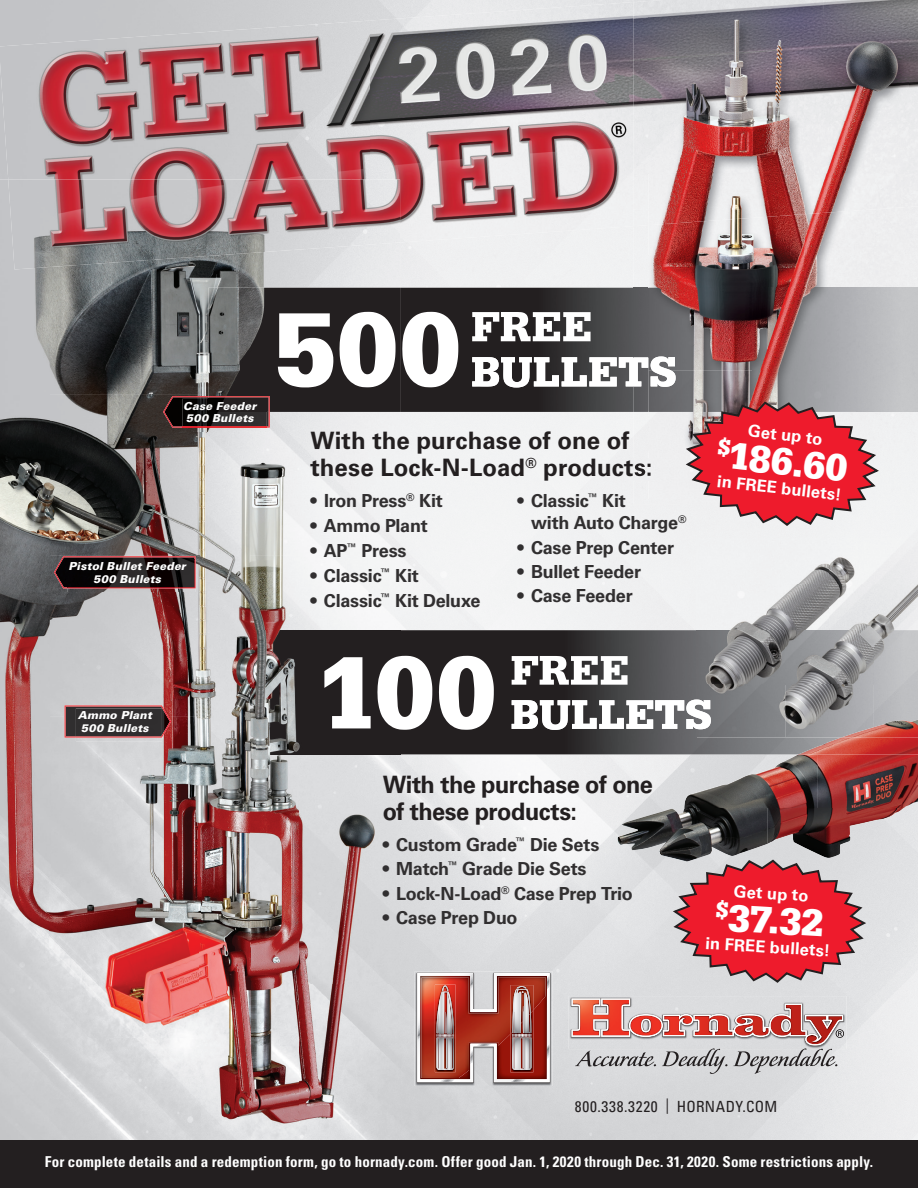
<style>
.page{position:relative;width:918px;height:1188px;background:#fff}
.page>*{position:absolute;margin:0;border:0;box-sizing:border-box;transform-origin:0 0}
.t1{font:700 39.3px "Serifa D";color:#fff}
.t2{font:700 24px/27px "Univers LT Std";color:#231f20}
.t3{font:700 24px/27px "Univers LT Std";letter-spacing:-.02em;color:#231f20}
.t4{font:700 18px/21.6px "Univers LT Std";letter-spacing:-.015em;color:#312f30}
.t5{font:700 16.5px "Univers LT Std";color:#fff}
.t6{font:condensed 15.45px "Univers LT Std";letter-spacing:.04em;color:#231f20}
.t7{font:700 condensed 15px "Univers LT Std";letter-spacing:.01em;color:#fff}
.t8{font:italic 900 10.95px/12.5px "Univers LT Std";letter-spacing:.02em;color:#fff}
</style>
<div class="page">
<img style="left:400px;top:243px;width:233px;height:169px">
<img style="left:400px;top:754px;width:284px;height:227px">
<div style="left:400px;top:981px;width:58px;height:159px;background:#cfd0d2"></div>
<div style="left:537px;top:458px;width:96px;height:22px;background:#f2f3f4"></div>
<img style="left:300px;top:630px;width:498px;height:124px">
<img style="left:0;top:180px;width:50px;height:960px">
<img style="left:50px;top:269px;width:150px;height:871px">
<img style="left:200px;top:246px;width:200px;height:94px">
<img style="left:200px;top:340px;width:50px;height:800px">
<img style="left:250px;top:412px;width:150px;height:251px">
<img style="left:250px;top:663px;width:50px;height:477px">
<img style="left:300px;top:754px;width:100px;height:386px">
<img style="left:208px;top:288px;width:192px;height:124px">
<img style="left:568px;top:996px;width:279px;height:53px">
<img style="left:415px;top:972px;width:138px;height:114px">
<img style="left:417px;top:973px;width:133px;height:110px">
<img style="left:512px;top:1038px;width:20px;height:32px">
<svg style="left:571px;top:998px;width:273px;height:76px;background:#cbaeac"></svg>
<img style="left:54px;top:556px;width:142px;height:32px">
<img style="left:67px;top:588px;width:129px;height:4px">
<img style="left:67px;top:559px;width:129px;height:29px">
<img style="left:163px;top:396px;width:107px;height:32px">
<img style="left:208px;top:396px;width:62px;height:16px">
<img style="left:182px;top:399px;width:84px;height:33px">
<img style="left:208px;top:399px;width:58px;height:13px">
<img style="left:182px;top:427px;width:84px;height:1px">
<img style="left:65px;top:705px;width:106px;height:33px">
<img style="left:76px;top:708px;width:86px;height:33px">
<img style="left:76px;top:735px;width:86px;height:3px">
<svg style="left:324px;top:656px;width:170px;height:74px"></svg>
<svg style="left:512px;top:700px;width:185px;height:30px"></svg>
<svg style="left:512px;top:656px;width:116px;height:29px"></svg>
<svg style="left:278px;top:312px;width:180px;height:75px"></svg>
<svg style="left:472px;top:357px;width:161px;height:30px"></svg>
<svg style="left:472px;top:312px;width:119px;height:29px"></svg>
<div style="left:0;top:1140px;width:918px;height:48px;background:#231f20"></div>
<img style="left:697px;top:538px;width:221px;height:92px">
<img style="left:697px;top:630px;width:177px;height:108px">
<img style="left:874px;top:630px;width:44px;height:90px">
<img style="left:697px;top:700px;width:14px;height:29px">
<img style="left:684px;top:754px;width:234px;height:54px">
<img style="left:618px;top:808px;width:149px;height:54px">
<img style="left:767px;top:808px;width:137px;height:50px">
<img style="left:798px;top:738px;width:120px;height:16px">
<img style="left:841px;top:720px;width:77px;height:18px">
<img style="left:369px;top:2px;width:264px;height:241px">
<img style="left:0;top:21px;width:370px;height:159px">
<img style="left:8px;top:180px;width:343px;height:89px">
<img style="left:351px;top:180px;width:49px;height:66px">
<img style="left:909px;top:45px;width:9px;height:367px">
<img style="left:681px;top:499px;width:3px;height:5px">
<img style="left:633px;top:386px;width:15px;height:26px">
<img style="left:633px;top:458px;width:15px;height:22px">
<img style="left:633px;top:45px;width:15px;height:341px">
<img style="left:633px;top:0;width:285px;height:45px">
<img style="left:648px;top:225px;width:157px;height:63px">
<img style="left:805px;top:214px;width:104px;height:74px">
<img style="left:648px;top:288px;width:261px;height:211px">
<img style="left:648px;top:458px;width:3px;height:22px">
<img style="left:648px;top:357px;width:28px;height:30px">
<img style="left:648px;top:18px;width:261px;height:155px">
<img style="left:648px;top:173px;width:157px;height:52px">
<img style="left:805px;top:173px;width:104px;height:41px">
<svg style="left:684px;top:400px;width:197px;height:127px"></svg>
<svg style="left:671px;top:858px;width:197px;height:126px;background:#dc5d68"></svg>
<p class="t8" style="left:183px;top:400px;width:74px">Case Feeder<br>500 Bullets</p>
<p class="t8" style="left:68px;top:560px;width:119px;text-align:center">Pistol Bullet Feeder<br>500 Bullets</p>
<p class="t8" style="left:78px;top:709px;width:76px">Ammo Plant<br>500 Bullets</p>
<h2 class="t2" style="left:310px;top:427px;width:343px">With the purchase of one of these Lock-N-Load<sup>®</sup> products:</h2>
<p class="t4" style="left:310px;top:490px;width:134px">• Iron Press<sup>®</sup> Kit</p>
<p class="t4" style="left:310px;top:515px;width:119px">• Ammo Plant</p>
<p class="t4" style="left:310px;top:540px;width:98px">• AP<sup>™</sup> Press</p>
<p class="t4" style="left:310px;top:565px;width:110px">• Classic<sup>™</sup> Kit</p>
<p class="t4" style="left:310px;top:590px;width:172px">• Classic<sup>™</sup> Kit Deluxe</p>
<p class="t4" style="left:531px;top:490px;width:157px;text-indent:-13px">• Classic<sup>™</sup> Kit<br>with Auto Charge<sup>®</sup></p>
<p class="t4" style="left:518px;top:537px;width:158px">• Case Prep Center</p>
<p class="t4" style="left:518px;top:561px;width:125px">• Bullet Feeder</p>
<p class="t4" style="left:518px;top:585px;width:117px">• Case Feeder</p>
<p class="t5" style="left:749px;top:421px;width:76px;rotate:6deg">Get up to</p>
<h1 class="t1" style="left:720px;top:430px;width:133px;rotate:7deg"><sup>$</sup>186.60</h1>
<p class="t5" style="left:718px;top:472px;width:126px;rotate:6deg">in FREE bullets!</p>
<h2 class="t3" style="left:383px;top:771px;width:272px">With the purchase of one of these products:</h2>
<p class="t4" style="left:383px;top:834px;width:218px">• Custom Grade<sup>™</sup> Die Sets</p>
<p class="t4" style="left:383px;top:858px;width:205px">• Match<sup>™</sup> Grade Die Sets</p>
<p class="t4" style="left:383px;top:883px;width:252px">• Lock-N-Load<sup>®</sup> Case Prep Trio</p>
<p class="t4" style="left:383px;top:907px;width:136px">• Case Prep Duo</p>
<p class="t5" style="left:734px;top:882px;width:76px;rotate:3deg">Get up to</p>
<h1 class="t1" style="left:730px;top:894px;width:97px;rotate:4deg">37.32</h1>
<p class="t5" style="left:706px;top:934px;width:126px;rotate:3deg">in FREE bullets!</p>
<p class="t6" style="left:575px;top:1096px;width:204px">800.338.3220 | HORNADY.COM</p>
<p class="t7" style="left:45px;top:1152px;width:830px">For complete details and a redemption form, go to hornady.com. Offer good Jan. 1, 2020 through Dec. 31, 2020. Some restrictions apply.</p>
</div>
